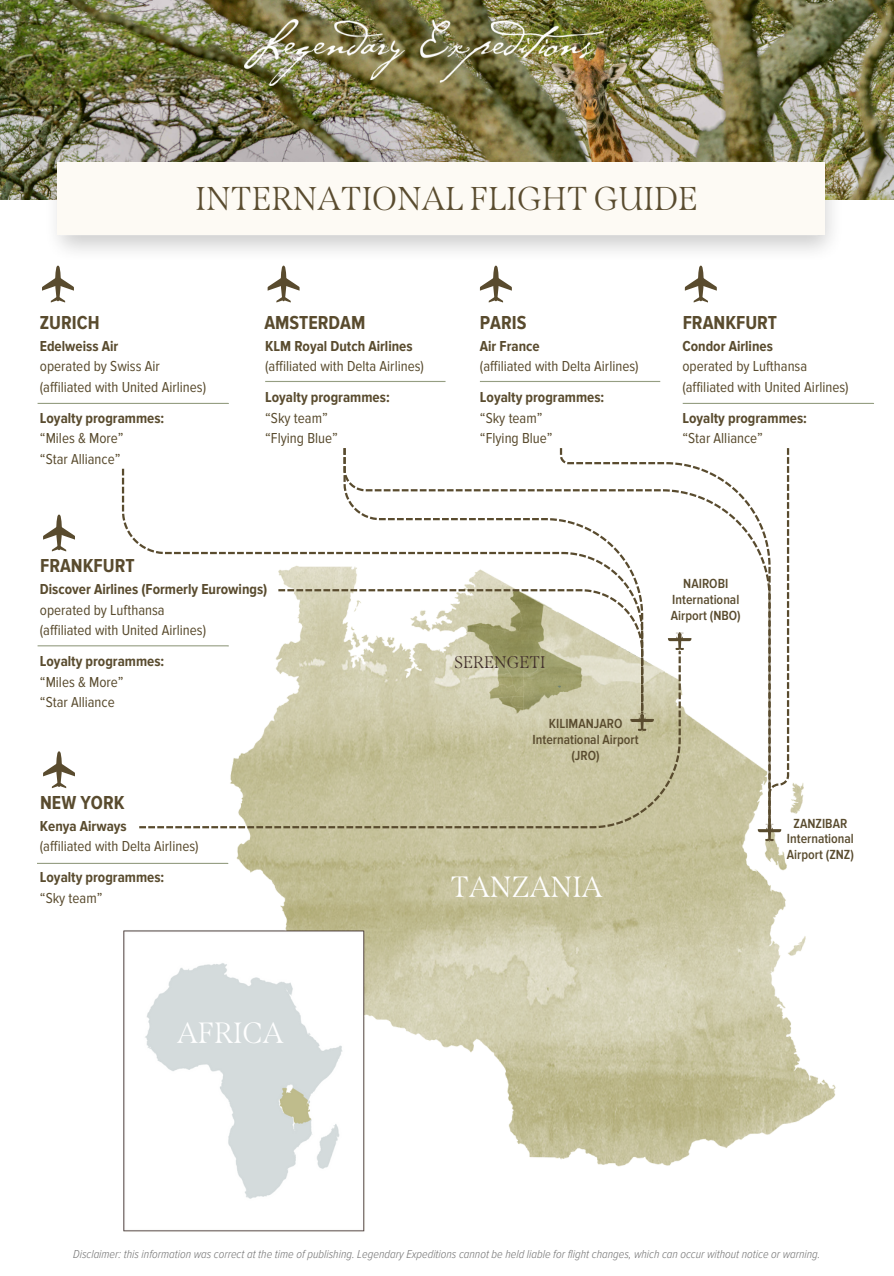
<style>
.page{position:relative;width:894px;height:1276px;background:#fff}
.page>*{position:absolute;margin:0;border:0;box-sizing:border-box;transform-origin:0 0}
.t1{font:300 33px "Span";color:#594b2e}
.t2{font:300 29.25px "Span";color:#fff}
.t3{font:700 19.5px "Proxima Nova Cond";color:#594b2e}
.t4{font:300 16.8px "Span";color:#3f2c29}
.t5{font:15px/20.7px "Proxima Nova Cond";color:#594b2e}
.t6{font:700 15px/20.7px "Proxima Nova Cond";color:#594b2e}
.t7{font:600 13.65px/15.8px "Proxima Nova Cond";color:#594b2e;text-align:center}
.t8{font:italic 300 12px "Proxima Nova Cond";color:#737373}
.s1{font-weight:700}
.s2{font-weight:400}
</style>
<div class="page">
<img style="left:52px;top:486px;width:784px;height:746px">
<svg style="left:122px;top:469px;width:221px;height:242px"></svg>
<svg style="left:343px;top:448px;width:414px;height:379px"></svg>
<svg style="left:559px;top:448px;width:198px;height:378px"></svg>
<svg style="left:757px;top:448px;width:32px;height:394px"></svg>
<svg style="left:278px;top:589px;width:375px;height:62px"></svg>
<svg style="left:43px;top:514px;width:32px;height:37px"></svg>
<svg style="left:42px;top:266px;width:31px;height:36px"></svg>
<svg style="left:267px;top:266px;width:32px;height:36px"></svg>
<svg style="left:480px;top:266px;width:31px;height:36px"></svg>
<svg style="left:684px;top:266px;width:32px;height:36px"></svg>
<svg style="left:43px;top:751px;width:32px;height:37px"></svg>
<svg style="left:139px;top:651px;width:541px;height:177px"></svg>
<svg style="left:37px;top:402px;width:192px;height:2px"></svg>
<hr style="left:480px;top:381px;width:180px;height:1px;background:#959e82">
<svg style="left:682px;top:402px;width:192px;height:2px"></svg>
<hr style="left:265px;top:381px;width:180px;height:1px;background:#959e82">
<svg style="left:37px;top:862px;width:192px;height:3px"></svg>
<svg style="left:37px;top:645px;width:192px;height:2px"></svg>
<img style="left:43px;top:199px;width:801px;height:52px">
<img style="left:0;top:0;width:893px;height:199px">
<div style="left:58px;top:162px;width:766px;height:73px;background:#fdfaf4"></div>
<img style="left:244px;top:20px;width:359px;height:65px">
<p class="t1" style="left:195px;top:179px;width:503px">INTERNATIONAL FLIGHT GUIDE</p>
<h6 class="t3" style="left:40px;top:311px;width:61px">ZURICH</h6>
<h6 class="t3" style="left:264px;top:311px;width:102px">AMSTERDAM</h6>
<h3 class="t3" style="left:480px;top:311px;width:48px">PARIS</h3>
<p class="t3" style="left:682px;top:311px;width:96px">FRANKFURT</p>
<p class="t5" style="left:40px;top:336px;width:168px"><span class="s1">Edelweiss Air<br></span>operated by Swiss Air (affiliated with United Airlines)</p>
<p class="t5" style="left:40px;top:408px;width:126px"><span class="s1">Loyalty programmes: </span>“Miles &amp; More”<br>“Star Alliance”</p>
<p class="t5" style="left:265px;top:336px;width:160px"><span class="s1">KLM Royal Dutch Airlines </span>(affiliated with Delta Airlines)</p>
<p class="t5" style="left:265px;top:387px;width:126px"><span class="s1">Loyalty programmes: </span>“Sky team”<br>“Flying Blue”</p>
<h1 class="t5" style="left:480px;top:336px;width:160px"><span class="s1">Air France<br></span>(affiliated with Delta Airlines)</h1>
<p class="t5" style="left:480px;top:387px;width:126px"><span class="s1">Loyalty programmes: </span>“Sky team”<br>“Flying Blue”</p>
<h6 class="t5" style="left:682px;top:336px;width:168px"><span class="s1">Condor Airlines<br></span>operated by Lufthansa (affiliated with United Airlines)</h6>
<h6 class="t6" style="left:682px;top:408px;width:126px">Loyalty programmes: <span class="s2">“Star Alliance”</span></h6>
<h2 class="t3" style="left:40px;top:554px;width:96px">FRANKFURT</h2>
<h3 class="t5" style="left:40px;top:579px;width:229px"><span class="s1">Discover Airlines (Formerly Eurowings) </span>operated by Lufthansa<br>(affiliated with United Airlines)</h3>
<h6 class="t5" style="left:40px;top:651px;width:126px"><span class="s1">Loyalty programmes: </span>“Miles &amp; More”<br>“Star Alliance</h6>
<h6 class="t3" style="left:40px;top:790px;width:86px">NEW YORK</h6>
<h6 class="t5" style="left:40px;top:816px;width:160px"><span class="s1">Kenya Airways<br></span>(affiliated with Delta Airlines)</h6>
<h6 class="t6" style="left:40px;top:867px;width:126px">Loyalty programmes: <span class="s2">“Sky team”</span></h6>
<h3 class="t4" style="left:454px;top:652px;width:92px">SERENGETI</h3>
<p class="t7" style="left:532px;top:716px;width:107px">KILIMANJARO<br>International Airport (JRO)</p>
<h3 class="t7" style="left:670px;top:576px;width:71px">NAIROBI<br>International<br>Airport (NBO)</h3>
<h3 class="t2" style="left:450px;top:870px;width:153px">TANZANIA</h3>
<p class="t7" style="left:786px;top:816px;width:68px">ZANZIBAR<br>International<br>Airport (ZNZ)</p>
<p class="t2" style="left:177px;top:1016px;width:108px">AFRICA</p>
<h5 class="t8" style="left:73px;top:1247px;width:748px">Disclaimer: this information was correct at the time of publishing. Legendary Expeditions cannot be held liable for flight changes, which can occur without notice or warning.</h5>
</div>
